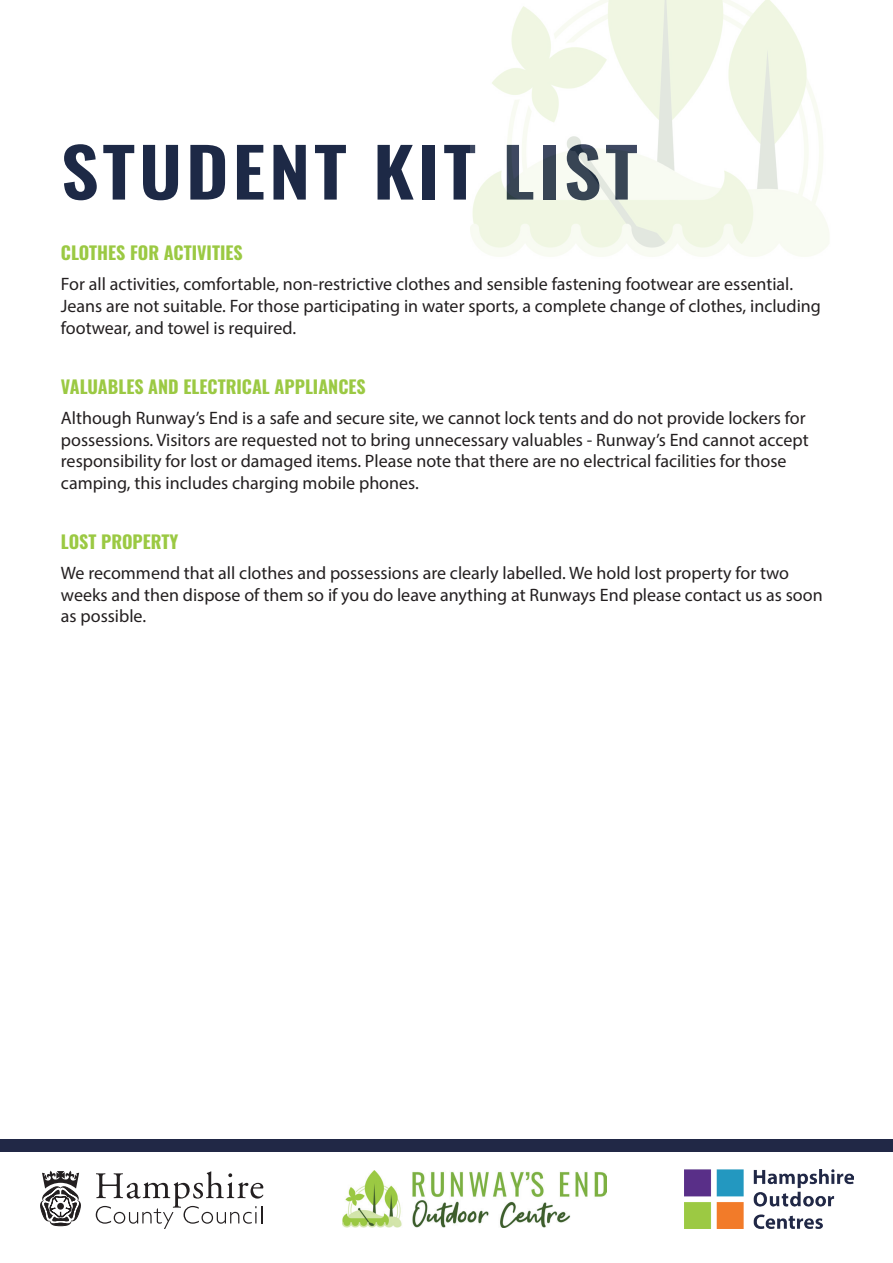
<style>
.page{position:relative;width:893px;height:1263px;background:#fff}
.page>*{position:absolute;margin:0;border:0;box-sizing:border-box;transform-origin:0 0}
.t1{font:600 67.5px "Oswald";letter-spacing:.05em;color:#1d2946;scale:1.11 1}
.t2{font:18px/21.6px "Myriad Pro";color:#231f20}
.t3{font:700 18px "Oswald";color:#9bc943}
</style>
<div class="page">
<svg style="left:96px;top:1171px;width:167px;height:58px"></svg>
<svg style="left:40px;top:1170px;width:41px;height:56px"></svg>
<div style="left:55px;top:1201px;width:11px;height:10px;border:1px solid #fff;border-radius:50%"></div>
<div style="left:57px;top:1203px;width:7px;height:6px;background:#231f20;border-radius:50%"></div>
<img style="left:685px;top:1169px;width:168px;height:60px">
<div style="left:0;top:1139px;width:893px;height:13px;background:#212846"></div>
<img style="left:343px;top:1170px;width:263px;height:57px">
<img style="left:471px;top:0;width:358px;height:257px">
<h1 class="t1" style="left:61px;top:137px;width:521px">STUDENT KIT LIST</h1>
<p class="t3" style="left:61px;top:244px;width:183px">CLOTHES FOR ACTIVITIES</p>
<p class="t2" style="left:61px;top:273px;width:761px">For all activities, comfortable, non-restrictive clothes and sensible fastening footwear are essential.<br>Jeans are not suitable. For those participating in water sports, a complete change of clothes, including footwear, and towel is required.</p>
<p class="t3" style="left:61px;top:377px;width:306px">VALUABLES AND ELECTRICAL APPLIANCES</p>
<p class="t2" style="left:61px;top:407px;width:749px">Although Runway’s End is a safe and secure site, we cannot lock tents and do not provide lockers for possessions. Visitors are requested not to bring unnecessary valuables - Runway’s End cannot accept responsibility for lost or damaged items. Please note that there are no electrical facilities for those camping, this includes charging mobile phones.</p>
<p class="t3" style="left:61px;top:532px;width:119px">LOST PROPERTY</p>
<p class="t2" style="left:61px;top:562px;width:763px">We recommend that all clothes and possessions are clearly labelled. We hold lost property for two weeks and then dispose of them so if you do leave anything at Runways End please contact us as soon as possible.</p>
</div>
